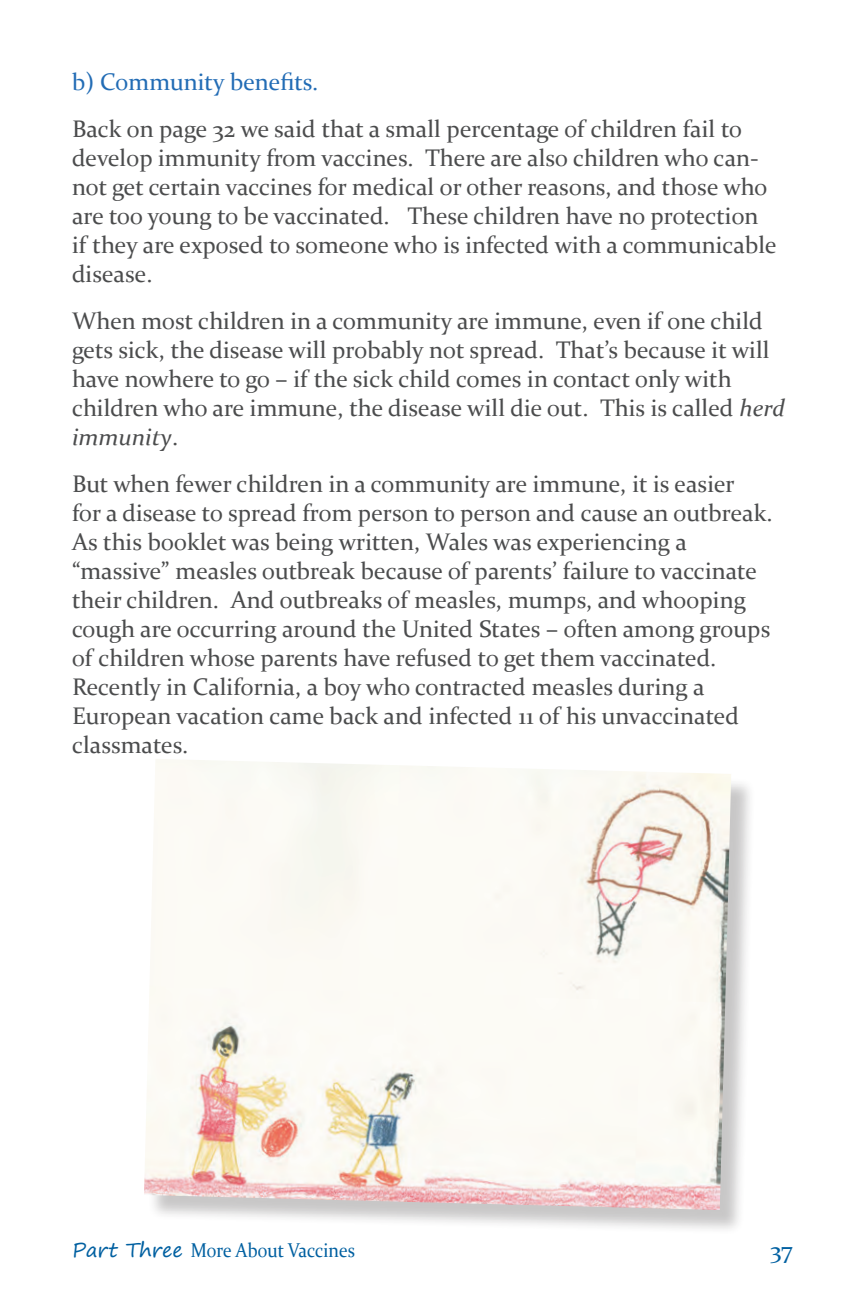
<style>
.page{position:relative;width:864px;height:1296px;background:#fff}
.page>*{position:absolute;margin:0;border:0;box-sizing:border-box;transform-origin:0 0}
.t1{font:24px/29px "Constantia";color:#4b4c4d}
.t2{font:24px "Constantia";color:#226cb5}
.t3{font:24px "Constantia";color:#0160a1}
.t4{font:20px "Constantia";color:#0160a1;scale:.9 1}
.s1{font-style:italic}
.s2{font-family:"Segoe Print"}
</style>
<div class="page">
<div style="left:148px;top:762px;width:608px;height:473px;background:#231f20;opacity:.25"></div>
<img style="left:144px;top:759px;width:587px;height:451px">
<p class="t2" style="left:72px;top:66px;width:248px">b) Community benefits.</p>
<p class="t1" style="left:72px;top:113px;width:706px">Back on page 32 we said that a small percentage of children fail to develop immunity from vaccines. There are also children who can&shy;not get certain vaccines for medical or other reasons, and those who are too young to be vaccinated. These children have no protection if they are exposed to someone who is infected with a communicable disease.</p>
<p class="t1" style="left:72px;top:305px;width:714px">When most children in a community are immune, even if one child gets sick, the disease will probably not spread. That’s because it will have nowhere to go – if the sick child comes in contact only with children who are immune, the disease will die out. This is called <span class="s1">herd immunity</span>.</p>
<p class="t1" style="left:72px;top:468px;width:702px">But when fewer children in a community are immune, it is easier<br>for a disease to spread from person to person and cause an outbreak.<br>As this booklet was being written, Wales was experiencing a “massive” measles outbreak because of parents’ failure to vaccinate their children. And outbreaks of measles, mumps, and whooping cough are occurring around the United States – often among groups of children whose parents have refused to get them vaccinated.<br>Recently in California, a boy who contracted measles during a European vacation came back and infected 11 of his unvaccinated classmates.</p>
<p class="t4" style="left:72px;top:1237px;width:316px"><span class="s2">Part Three</span> More About Vaccines</p>
<p class="t3" style="left:770px;top:1233px;width:24px">37</p>
</div>
